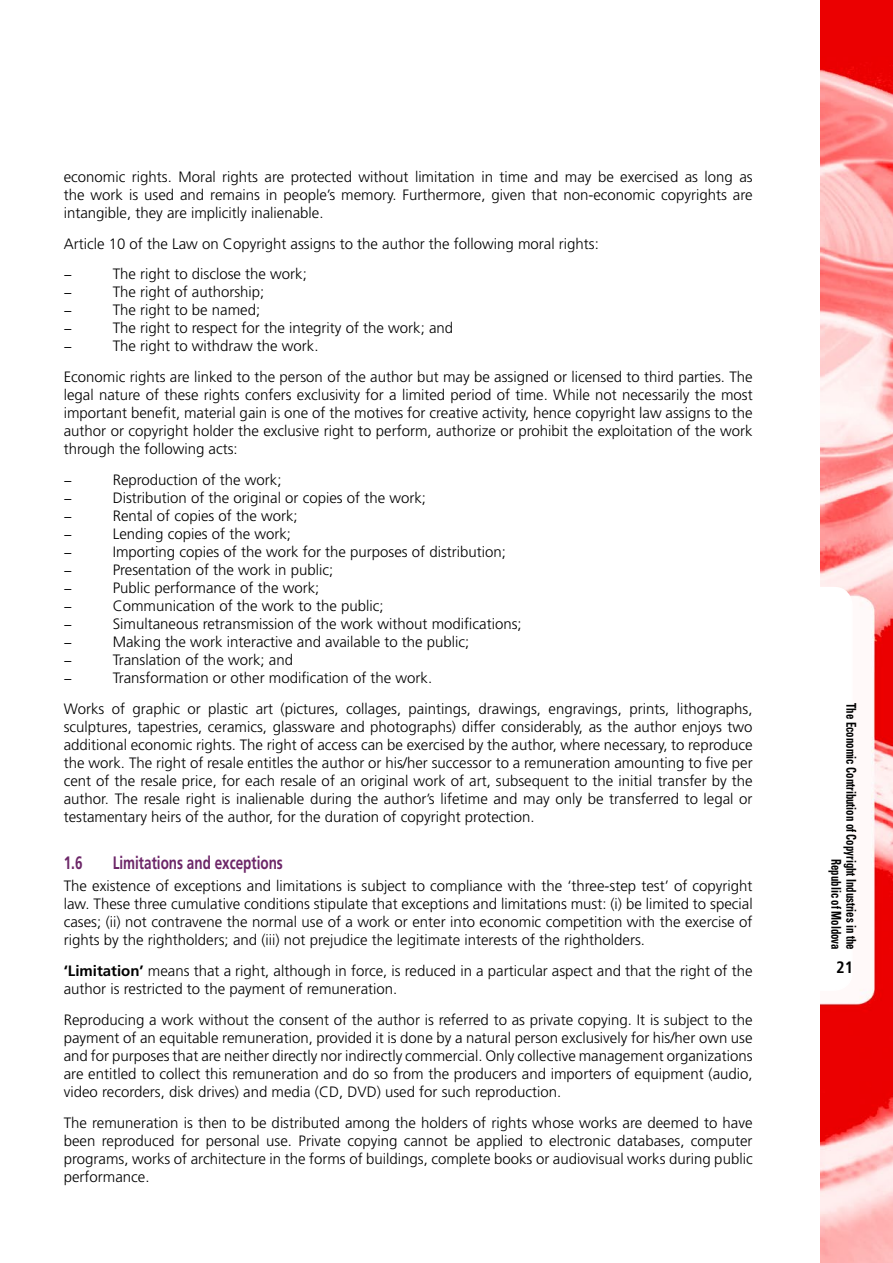
<style>
.page{position:relative;width:893px;height:1263px;background:#fff}
.page>*{position:absolute;margin:0;border:0;box-sizing:border-box;transform-origin:0 0}
.t1{font:700 18px "Frutiger";color:#6c2668;scale:.75 1}
.t2{font:700 condensed 16.5px "Frutiger";color:#000}
.t3{font:300 15px/18px "Frutiger";color:#000;text-align:justify}
.t4{font:700 condensed 13.5px/15px "Univers";color:#000;text-align:right;scale:.8 1}
.s1{font-weight:700}
</style>
<div class="page">
<img style="left:820px;top:0;width:73px;height:1263px">
<div style="left:768px;top:588px;width:84px;height:402px;background:#fff;border-radius:18px"></div>
<div style="left:767px;top:587px;width:86px;height:404px;border:2px solid #fff;border-radius:18px"></div>
<p class="t3" style="left:64px;top:168px;width:690px">economic rights. Moral rights are protected without limitation in time and may be exercised as long as the work is used and remains in people’s memory. Furthermore, given that non-economic copyrights are intangible, they are implicitly inalienable.</p>
<p class="t3" style="left:64px;top:234px;width:537px">Article 10 of the Law on Copyright assigns to the author the following moral rights:</p>
<p class="t3" style="left:113px;top:265px;width:196px">The right to disclose the work;</p>
<p class="t3" style="left:113px;top:283px;width:153px">The right of authorship;</p>
<p class="t3" style="left:113px;top:301px;width:149px">The right to be named;</p>
<p class="t3" style="left:113px;top:319px;width:342px">The right to respect for the integrity of the work; and</p>
<p class="t3" style="left:64px;top:331px;width:690px;line-height:30.8px;text-indent:49px">The right to withdraw the work.<br>Economic rights are linked to the person of the author but may be assigned or licensed to third parties. The</p>
<p class="t3" style="left:64px;top:386px;width:690px">legal nature of these rights confers exclusivity for a limited period of time. While not necessarily the most important benefit, material gain is one of the motives for creative activity, hence copyright law assigns to the author or copyright holder the exclusive right to perform, authorize or prohibit the exploitation of the work through the following acts:</p>
<p class="t3" style="left:113px;top:471px;width:170px">Reproduction of the work;</p>
<p class="t3" style="left:113px;top:489px;width:315px">Distribution of the original or copies of the work;</p>
<p class="t3" style="left:113px;top:507px;width:187px">Rental of copies of the work;</p>
<p class="t3" style="left:113px;top:525px;width:180px">Lending copies of the work;</p>
<p class="t3" style="left:113px;top:543px;width:395px">Importing copies of the work for the purposes of distribution;</p>
<p class="t3" style="left:113px;top:561px;width:222px">Presentation of the work in public;</p>
<p class="t3" style="left:113px;top:579px;width:208px">Public performance of the work;</p>
<p class="t3" style="left:113px;top:597px;width:272px">Communication of the work to the public;</p>
<p class="t3" style="left:113px;top:615px;width:410px">Simultaneous retransmission of the work without modifications;</p>
<p class="t3" style="left:113px;top:633px;width:358px">Making the work interactive and available to the public;</p>
<p class="t3" style="left:113px;top:651px;width:182px">Translation of the work; and</p>
<p class="t3" style="left:64px;top:662px;width:690px;line-height:30.8px;text-indent:49px">Transformation or other modification of the work.<br>Works of graphic or plastic art (pictures, collages, paintings, drawings, engravings, prints, lithographs,</p>
<p class="t3" style="left:64px;top:717px;width:690px">sculptures, tapestries, ceramics, glassware and photographs) differ considerably, as the author enjoys two additional economic rights. The right of access can be exercised by the author, where necessary, to reproduce the work. The right of resale entitles the author or his/her successor to a remuneration amounting to five per cent of the resale price, for each resale of an original work of art, subsequent to the initial transfer by the author. The resale right is inalienable during the author’s lifetime and may only be transferred to legal or testamentary heirs of the author, for the duration of copyright protection.</p>
<p class="t1" style="left:64px;top:852px;width:27px">1.6</p>
<p class="t1" style="left:113px;top:852px;width:229px">Limitations and exceptions</p>
<p class="t3" style="left:64px;top:877px;width:690px">The existence of exceptions and limitations is subject to compliance with the ‘three-step test’ of copyright law. These three cumulative conditions stipulate that exceptions and limitations must: (i) be limited to special cases; (ii) not contravene the normal use of a work or enter into economic competition with the exercise of rights by the rightholders; and (iii) not prejudice the legitimate interests of the rightholders.</p>
<p class="t3" style="left:64px;top:962px;width:690px"><span class="s1">‘Limitation’</span> means that a right, although in force, is reduced in a particular aspect and that the right of the author is restricted to the payment of remuneration.</p>
<p class="t3" style="left:64px;top:1011px;width:690px">Reproducing a work without the consent of the author is referred to as private copying. It is subject to the payment of an equitable remuneration, provided it is done by a natural person exclusively for his/her own use and for purposes that are neither directly nor indirectly commercial. Only collective management organizations are entitled to collect this remuneration and do so from the producers and importers of equipment (audio, video recorders, disk drives) and media (CD, DVD) used for such reproduction.</p>
<p class="t3" style="left:64px;top:1113px;width:690px">The remuneration is then to be distributed among the holders of rights whose works are deemed to have been reproduced for personal use. Private copying cannot be applied to electronic databases, computer programs, works of architecture in the forms of buildings, complete books or audiovisual works during public performance.</p>
<p class="t4" style="left:859px;top:703px;width:310px;rotate:90deg">The Economic Contribution of Copyright Industries in the<br>Republic of Moldova</p>
<p class="t2" style="left:836px;top:958px;width:19px">21</p>
</div>
